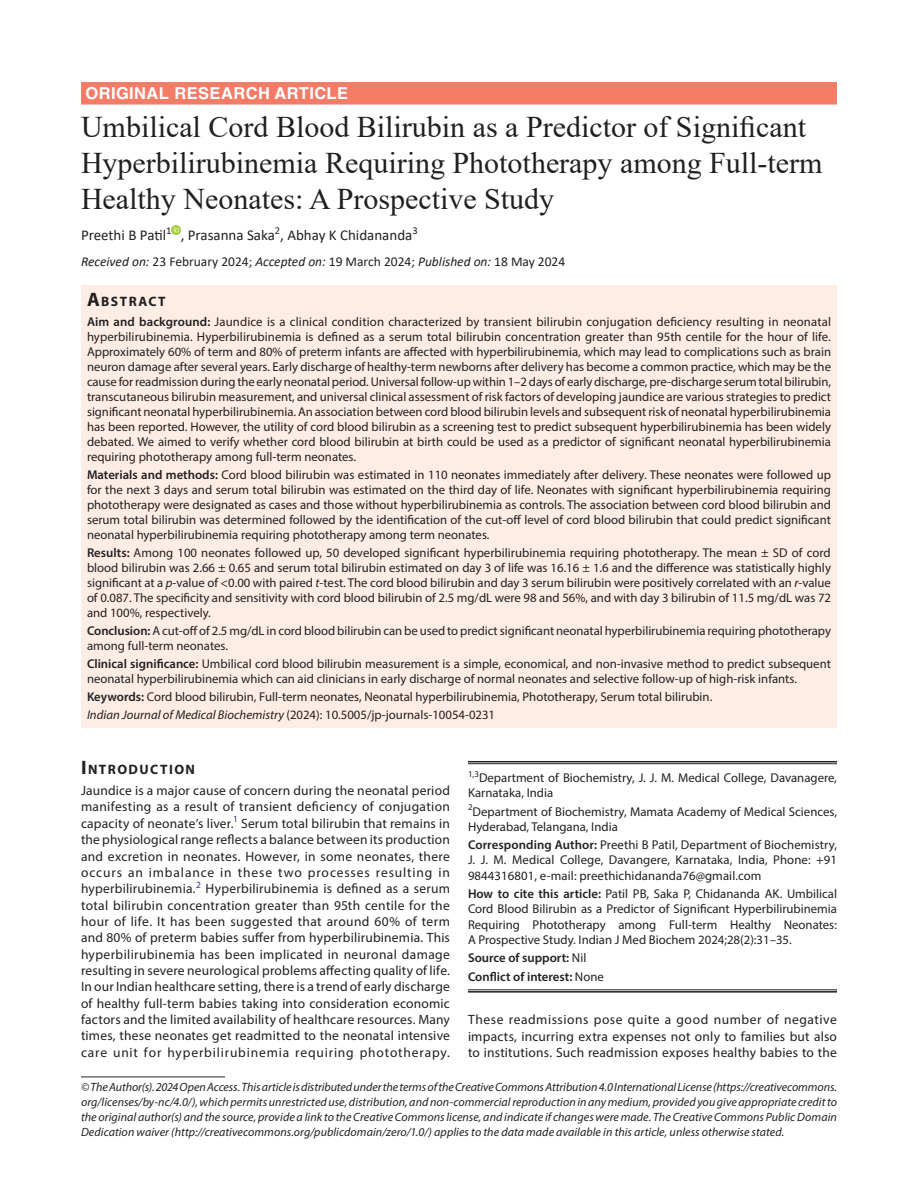
<style>
.page{position:relative;width:918px;height:1188px;background:#fff}
.page>*{position:absolute;margin:0;border:0;box-sizing:border-box;transform-origin:0 0}
.t1{font:30px/36px "Times New Roman";color:#231f20}
.ArticleType{font:700 16.5px "Helvetica LT Std";letter-spacing:.025em;color:#fff}
.AuthorName{font:15px "Calibri";color:#231f20}
.Head-1{font:700 13.65px "Myriad Pro";letter-spacing:.105em;color:#231f20}
.AbstractTitle{font:700 13.65px "Myriad Pro";letter-spacing:.105em;color:#231f20}
.Para-NoIndent{font:13.5px/16.4px "Myriad Pro";letter-spacing:.035em;color:#231f20;text-align:justify}
.PAS_History{font:13.5px "Calibri";color:#231f20}
.Abstract-Para-first{font:12.75px/15px "Myriad Pro";color:#231f20;text-align:justify}
.How_to_Cite{font:12.75px/15.3px "Myriad Pro";color:#231f20;text-align:justify}
.Corresponding_Author{font:12.75px/15.3px "Myriad Pro";letter-spacing:.01em;color:#231f20;text-align:justify}
.Keywords{font:12.75px "Myriad Pro";color:#231f20}
.Affiliation{font:12.75px/15.3px "Myriad Pro";color:#231f20}
.Affiliation-first{font:12.75px/15.3px "Myriad Pro";color:#231f20}
.JT_DOI{font:12.75px "Myriad Pro";color:#231f20}
.COI{font:600 12.75px "Myriad Pro";color:#231f20}
.Source{font:600 12.75px "Myriad Pro";color:#231f20}
.Footnote_Text{font:italic 12px/15px "Myriad Pro";letter-spacing:.005em;color:#231f20;text-align:justify}
.s1{font-style:italic}
.s2{font-size:19.5px}
.s3{font-weight:600}
.s4{font-weight:400}
</style>
<div class="page">
<div style="left:81px;top:82px;width:756px;height:23px;background:#f37c67"></div>
<div style="left:81px;top:286px;width:756px;height:25px;background:#fdede5"></div>
<div style="left:81px;top:310px;width:756px;height:160px;background:#fdede5"></div>
<div style="left:81px;top:463px;width:756px;height:85px;background:#fdede5"></div>
<div style="left:81px;top:541px;width:756px;height:85px;background:#fdede5"></div>
<div style="left:81px;top:619px;width:756px;height:40px;background:#fdede5"></div>
<div style="left:81px;top:652px;width:756px;height:40px;background:#fdede5"></div>
<div style="left:81px;top:685px;width:756px;height:25px;background:#fdede5"></div>
<div style="left:81px;top:703px;width:756px;height:25px;background:#fdede5"></div>
<svg style="left:172px;top:225px;width:9px;height:9px"></svg>
<hr style="left:81px;top:1077px;width:144px;height:1px;background:#231f20">
<hr style="left:468px;top:761px;width:369px;height:1px;background:#231f20">
<hr style="left:468px;top:763px;width:369px;height:1px;background:#231f20">
<hr style="left:468px;top:990px;width:369px;height:1px;background:#231f20">
<hr style="left:468px;top:991px;width:369px;height:2px;background:#231f20">
<p class="ArticleType" style="left:86px;top:83px;width:264px">ORIGINAL RESEARCH ARTICLE</p>
<p class="t1" style="left:81px;top:108px;width:743px">Umbilical Cord Blood Bilirubin as a Predictor of Significant<br>Hyperbilirubinemia Requiring Phototherapy among Full-term<br>Healthy Neonates: A Prospective Study</p>
<p class="AuthorName" style="left:81px;top:225px;width:338px">Preethi B Patil<sup>1</sup> , Prasanna Saka<sup>2</sup>, Abhay K Chidananda<sup>3</sup></p>
<p class="PAS_History" style="left:81px;top:252px;width:486px"><span class="s1">Received on:</span> 23 February 2024; <span class="s1">Accepted on:</span> 19 March 2024; <span class="s1">Published on:</span> 18 May 2024</p>
<p class="AbstractTitle" style="left:87px;top:293px;width:80px"><span class="s2">A</span>BSTRACT</p>
<p class="Abstract-Para-first" style="left:87px;top:314px;width:746px"><span class="s3">Aim and background:</span> Jaundice is a clinical condition characterized by transient bilirubin conjugation deficiency resulting in neonatal hyperbilirubinemia. Hyperbilirubinemia is defined as a serum total bilirubin concentration greater than 95th centile for the hour of life.<br>Approximately 60% of term and 80% of preterm infants are affected with hyperbilirubinemia, which may lead to complications such as brain neuron damage after several years. Early discharge of healthy-term newborns after delivery has become a common practice, which may be the cause for readmission during the early neonatal period. Universal follow-up within 1–2 days of early discharge, pre-discharge serum total bilirubin, transcutaneous bilirubin measurement, and universal clinical assessment of risk factors of developing jaundice are various strategies to predict significant neonatal hyperbilirubinemia. An association between cord blood bilirubin levels and subsequent risk of neonatal hyperbilirubinemia has been reported. However, the utility of cord blood bilirubin as a screening test to predict subsequent hyperbilirubinemia has been widely debated. We aimed to verify whether cord blood bilirubin at birth could be used as a predictor of significant neonatal hyperbilirubinemia requiring phototherapy among full-term neonates.</p>
<p class="Abstract-Para-first" style="left:87px;top:467px;width:746px"><span class="s3">Materials and methods:</span> Cord blood bilirubin was estimated in 110 neonates immediately after delivery. These neonates were followed up for the next 3 days and serum total bilirubin was estimated on the third day of life. Neonates with significant hyperbilirubinemia requiring phototherapy were designated as cases and those without hyperbilirubinemia as controls. The association between cord blood bilirubin and serum total bilirubin was determined followed by the identification of the cut-off level of cord blood bilirubin that could predict significant neonatal hyperbilirubinemia requiring phototherapy among term neonates.</p>
<p class="Abstract-Para-first" style="left:87px;top:545px;width:746px"><span class="s3">Results:</span> Among 100 neonates followed up, 50 developed significant hyperbilirubinemia requiring phototherapy. The mean ± SD of cord blood bilirubin was 2.66 ± 0.65 and serum total bilirubin estimated on day 3 of life was 16.16 ± 1.6 and the difference was statistically highly significant at a <span class="s1">p</span>-value of &lt;0.00 with paired <span class="s1">t</span>-test. The cord blood bilirubin and day 3 serum bilirubin were positively correlated with an <span class="s1">r</span>-value of 0.087. The specificity and sensitivity with cord blood bilirubin of 2.5 mg/dL were 98 and 56%, and with day 3 bilirubin of 11.5 mg/dL was 72 and 100%, respectively.</p>
<p class="Abstract-Para-first" style="left:87px;top:623px;width:746px"><span class="s3">Conclusion:</span>A cut-off of 2.5 mg/dL in cord blood bilirubin can be used to predict significant neonatal hyperbilirubinemia requiring phototherapy among full-term neonates.</p>
<p class="Abstract-Para-first" style="left:87px;top:656px;width:745px"><span class="s3">Clinical significance:</span> Umbilical cord blood bilirubin measurement is a simple, economical, and non-invasive method to predict subsequent neonatal hyperbilirubinemia which can aid clinicians in early discharge of normal neonates and selective follow-up of high-risk infants.</p>
<p class="Keywords" style="left:87px;top:689px;width:627px"><span class="s3">Keywords:</span> Cord blood bilirubin, Full-term neonates, Neonatal hyperbilirubinemia, Phototherapy, Serum total bilirubin.</p>
<p class="JT_DOI" style="left:87px;top:707px;width:410px"><span class="s1">Indian Journal of Medical Biochemistry</span> (2024): 10.5005/jp-journals-10054-0231</p>
<p class="Head-1" style="left:81px;top:761px;width:116px"><span class="s2">I</span>NTRODUCTION</p>
<p class="Para-NoIndent" style="left:81px;top:782px;width:371px">Jaundice is a major cause of concern during the neonatal period manifesting as a result of transient deficiency of conjugation capacity of neonate’s liver.<sup>1</sup> Serum total bilirubin that remains in the physiological range reflects a balance between its production and excretion in neonates. However, in some neonates, there occurs an imbalance in these two processes resulting in hyperbilirubinemia.<sup>2</sup> Hyperbilirubinemia is defined as a serum total bilirubin concentration greater than 95th centile for the hour of life. It has been suggested that around 60% of term and 80% of preterm babies suffer from hyperbilirubinemia. This hyperbilirubinemia has been implicated in neuronal damage resulting in severe neurological problems affecting quality of life.<br>In our Indian healthcare setting, there is a trend of early discharge of healthy full-term babies taking into consideration economic factors and the limited availability of healthcare resources. Many times, these neonates get readmitted to the neonatal intensive care unit for hyperbilirubinemia requiring phototherapy.</p>
<p class="Affiliation-first" style="left:468px;top:770px;width:370px"><sup>1,3</sup>Department of Biochemistry, J. J. M. Medical College, Davanagere,<br>Karnataka, India</p>
<p class="Affiliation" style="left:468px;top:803px;width:370px"><sup>2</sup>Department of Biochemistry, Mamata Academy of Medical Sciences,<br>Hyderabad, Telangana, India</p>
<p class="Corresponding_Author" style="left:468px;top:837px;width:371px"><span class="s3">Corresponding Author:</span> Preethi B Patil, Department of Biochemistry, J. J. M. Medical College, Davangere, Karnataka, India, Phone: +91<br>9844316801, e-mail: preethichidananda76@gmail.com</p>
<p class="How_to_Cite" style="left:468px;top:886px;width:371px"><span class="s3">How to cite this article:</span> Patil PB, Saka P, Chidananda AK. Umbilical Cord Blood Bilirubin as a Predictor of Significant Hyperbilirubinemia Requiring Phototherapy among Full-term Healthy Neonates:<br>A Prospective Study. Indian J Med Biochem 2024;28(2):31–35.</p>
<p class="Source" style="left:468px;top:950px;width:120px">Source of support: <span class="s4">Nil</span></p>
<p class="COI" style="left:468px;top:968px;width:137px">Conflict of interest: <span class="s4">None</span></p>
<p class="Para-NoIndent" style="left:468px;top:1011px;width:371px">These readmissions pose quite a good number of negative impacts, incurring extra expenses not only to families but also to institutions. Such readmission exposes healthy babies to the</p>
<p class="Footnote_Text" style="left:81px;top:1079px;width:758px">© The Author(s). 2024 Open Access. This article is distributed under the terms of the Creative Commons Attribution 4.0 International License (https://creativecommons. org/licenses/by-nc/4.0/), which permits unrestricted use, distribution, and non-commercial reproduction in any medium, provided you give appropriate credit to the original author(s) and the source, provide a link to the Creative Commons license, and indicate if changes were made. The Creative Commons Public Domain Dedication waiver (http://creativecommons.org/publicdomain/zero/1.0/) applies to the data made available in this article, unless otherwise stated.</p>
</div>
